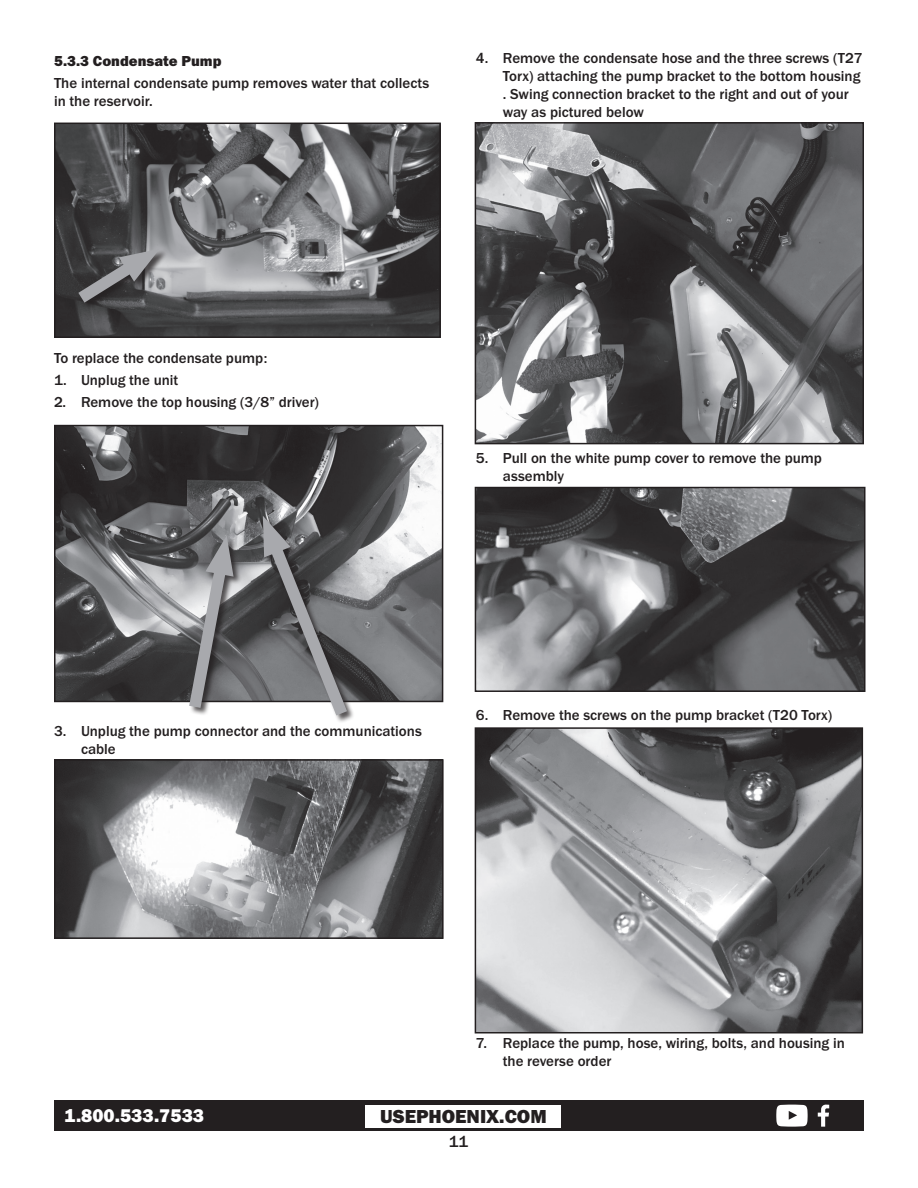
<style>
.page{position:relative;width:918px;height:1188px;background:#fff}
.page>*{position:absolute;margin:0;border:0;box-sizing:border-box;transform-origin:0 0}
.t1{font:19.5px "Franklin Gothic URW Hea";color:#231f20}
.t2{font:19.05px "Franklin Gothic URW Hea";color:#fff}
.t3{font:500 16.5px "Franklin Gothic URW";color:#231f20}
.Caution_text{font:500 15px/18px "Franklin Gothic URW";color:#231f20}
.Numbered_Tabbed_text{font:500 15px "Franklin Gothic URW";color:#231f20}
.Numbered_Tabbed_text-2{font:15px "Franklin Gothic URW Hea";color:#231f20}
</style>
<div class="page">
<div style="left:54px;top:1100px;width:810px;height:31px;background:#231f20"></div>
<svg style="left:818px;top:1104px;width:11px;height:23px"></svg>
<svg style="left:776px;top:1105px;width:32px;height:22px"></svg>
<div style="left:366px;top:1105px;width:195px;height:22px;background:#fff"></div>
<img style="left:478px;top:125px;width:383px;height:316px">
<div style="left:475px;top:122px;width:389px;height:322px;border:2px solid #231f20"></div>
<img style="left:478px;top:490px;width:385px;height:199px">
<div style="left:475px;top:487px;width:391px;height:205px;border:2px solid #231f20"></div>
<img style="left:478px;top:730px;width:382px;height:300px">
<div style="left:475px;top:727px;width:388px;height:306px;border:2px solid #231f20"></div>
<img style="left:57px;top:126px;width:381px;height:209px">
<div style="left:54px;top:123px;width:387px;height:215px;border:2px solid #231f20"></div>
<div style="left:78px;top:249px;width:90px;height:62px;background:#231f20;opacity:.75"></div>
<svg style="left:66px;top:245px;width:94px;height:69px;background:#5a5a5c"></svg>
<img style="left:57px;top:428px;width:383px;height:271px">
<div style="left:54px;top:425px;width:389px;height:277px;border:2px solid #231f20"></div>
<div style="left:189px;top:536px;width:53px;height:180px;background:#231f20;opacity:.75"></div>
<svg style="left:181px;top:535px;width:55px;height:181px;background:#838386"></svg>
<svg style="left:256px;top:516px;width:101px;height:206px;background:#757678"></svg>
<img style="left:57px;top:762px;width:384px;height:174px">
<div style="left:54px;top:759px;width:390px;height:180px;border:2px solid #231f20"></div>
<p class="Numbered_Tabbed_text-2" style="left:54px;top:51px;width:169px">5.3.3 Condensate Pump</p>
<p class="Caution_text" style="left:54px;top:74px;width:377px">The internal condensate pump removes water that collects in the reservoir.</p>
<p class="Caution_text" style="left:503px;top:49px;width:361px;text-indent:-27px">4. Remove the condensate hose and the three screws (T27<br>Torx) attaching the pump bracket to the bottom housing . Swing connection bracket to the right and out of your way as pictured below</p>
<p class="Numbered_Tabbed_text" style="left:54px;top:348px;width:215px">To replace the condensate pump:</p>
<p class="Caution_text" style="left:54px;top:371px;width:126px">1. Unplug the unit</p>
<p class="Caution_text" style="left:54px;top:393px;width:267px">2. Remove the top housing (3/8” driver)</p>
<p class="Caution_text" style="left:503px;top:449px;width:321px;text-indent:-27px">5. Pull on the white pump cover to remove the pump assembly</p>
<p class="Caution_text" style="left:81px;top:721px;width:342px;text-indent:-27px">3. Unplug the pump connector and the communications cable</p>
<p class="Caution_text" style="left:476px;top:705px;width:358px">6. Remove the screws on the pump bracket (T20 Torx)</p>
<p class="Caution_text" style="left:503px;top:1034px;width:343px;text-indent:-27px">7. Replace the pump, hose, wiring, bolts, and housing in the reverse order</p>
<p class="t2" style="left:64px;top:1103px;width:141px">1.800.533.7533</p>
<h1 class="t1" style="left:380px;top:1104px;width:168px">USEPHOENIX.COM</h1>
<p class="t3" style="left:449px;top:1131px;width:21px">11</p>
</div>
